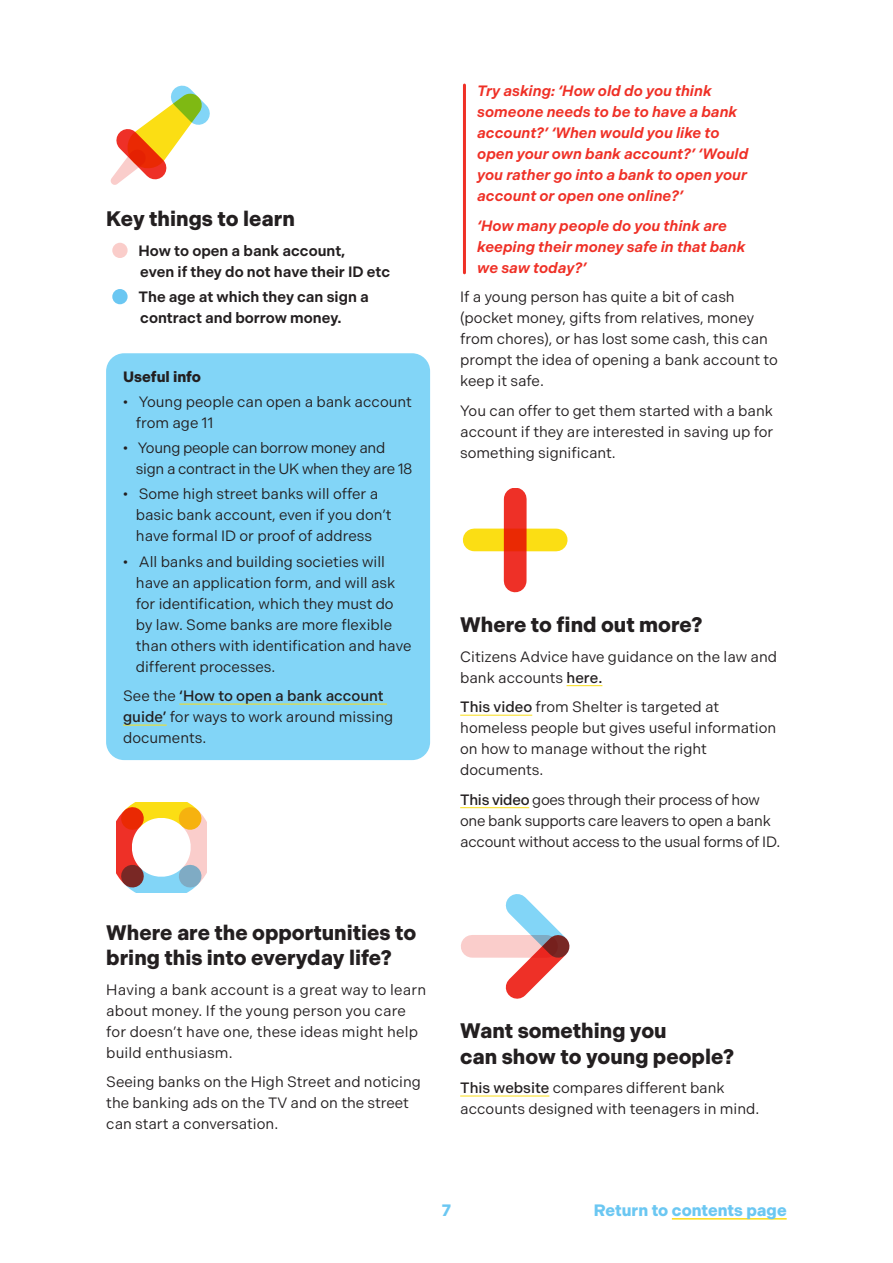
<style>
.page{position:relative;width:893px;height:1263px;background:#fff}
.page>*{position:absolute;margin:0;border:0;box-sizing:border-box;transform-origin:0 0}
.Subtitle_new{font:700 21px/25.5px "Indivisible";color:#231f20}
.t1{font:700 16.5px "Indivisible";color:#6bc7f2}
.body_text{font:15px/21px "Indivisible";color:#231f20}
.quote{font:italic 600 15px/21px "Indivisible";color:#ef3026}
.body_text-2{font:15px/21px "Indivisible";letter-spacing:-.02em;color:#231f20}
.t2{font:600 15px/21px "Indivisible";color:#231f20}
.body_text-3{font:700 15px "Indivisible";color:#231f20}
.s1{font-family:"Quicksand";font-weight:700;font-size:54px;color:#facdca}
.s2{font-family:"Quicksand";font-weight:700;font-size:54px;color:#6bc7f2}
.s3{font-weight:500}
</style>
<div class="page">
<svg style="left:111px;top:86px;width:99px;height:99px"></svg>
<svg style="left:117px;top:802px;width:89px;height:90px"></svg>
<hr style="left:463px;top:85px;width:3px;height:188px;background:#ef3026">
<hr style="left:567px;top:685px;width:35px;height:1px;background:#fadd17">
<hr style="left:460px;top:715px;width:72px;height:1px;background:#fadd17">
<hr style="left:460px;top:807px;width:69px;height:1px;background:#fadd17">
<hr style="left:460px;top:1096px;width:89px;height:1px;background:#fadd17">
<div style="left:474px;top:528px;width:82px;height:23px;background:#fbde14"></div>
<svg style="left:504px;top:499px;width:23px;height:82px;background:#ed3120"></svg>
<div style="left:472px;top:935px;width:74px;height:23px;background:#facdcb"></div>
<svg style="left:506px;top:894px;width:63px;height:105px"></svg>
<div style="left:106px;top:353px;width:324px;height:407px;background:#82d5f7;border-radius:18px"></div>
<hr style="left:179px;top:704px;width:208px;height:1px;background:#fadd17">
<hr style="left:123px;top:725px;width:44px;height:1px;background:#fadd17">
<hr style="left:672px;top:1218px;width:115px;height:1px;background:#fadd17">
<p class="Subtitle_new" style="left:106px;top:206px;width:190px">Key things to learn</p>
<p class="t2" style="left:140px;top:240px;width:251px;text-indent:-34px"><span class="s1">•</span> How to open a bank account,<br>even if they do not have their ID etc</p>
<p class="t2" style="left:106px;top:287px;width:264px;text-align:center"><span class="s2">•</span> The age at which they can sign a contract and borrow money.</p>
<p class="body_text-3" style="left:123px;top:367px;width:79px">Useful info</p>
<p class="body_text" style="left:136px;top:391px;width:278px;text-indent:-13px">• Young people can open a bank account from age 11</p>
<p class="body_text-2" style="left:136px;top:437px;width:278px;text-indent:-13px">• Young people can borrow money and sign a contract in the UK when they are 18</p>
<p class="body_text" style="left:136px;top:484px;width:257px;text-indent:-13px">• Some high street banks will offer a basic bank account, even if you don’t have formal ID or proof of address</p>
<p class="body_text" style="left:136px;top:551px;width:277px;text-indent:-13px">• All banks and building societies will have an application form, and will ask for identification, which they must do by law. Some banks are more flexible than others with identification and have different processes.</p>
<p class="body_text" style="left:123px;top:685px;width:272px">See the <span class="s3">‘How to open a bank account guide’</span> for ways to work around missing documents.</p>
<p class="quote" style="left:477px;top:81px;width:273px">Try asking: ‘How old do you think someone needs to be to have a bank account?’ ‘When would you like to open your own bank account?’ ‘Would you rather go into a bank to open your account or open one online?’</p>
<p class="quote" style="left:477px;top:215px;width:270px">‘How many people do you think are keeping their money safe in that bank we saw today?’</p>
<p class="body_text" style="left:460px;top:287px;width:319px">If a young person has quite a bit of cash (pocket money, gifts from relatives, money from chores), or has lost some cash, this can prompt the idea of opening a bank account to keep it safe.</p>
<p class="body_text" style="left:460px;top:400px;width:315px;text-align:justify">You can offer to get them started with a bank account if they are interested in saving up for something significant.</p>
<p class="Subtitle_new" style="left:460px;top:612px;width:244px">Where to find out more?</p>
<p class="body_text" style="left:460px;top:646px;width:318px">Citizens Advice have guidance on the law and bank accounts <span class="s3">here.</span></p>
<p class="body_text" style="left:460px;top:697px;width:318px"><span class="s3">This video</span> from Shelter is targeted at homeless people but gives useful information on how to manage without the right documents.</p>
<p class="body_text-2" style="left:460px;top:789px;width:322px"><span class="s3">This video</span> goes through their process of how one bank supports care leavers to open a bank account without access to the usual forms of ID.</p>
<p class="Subtitle_new" style="left:106px;top:919px;width:312px">Where are the opportunities to bring this into everyday life?</p>
<p class="body_text" style="left:106px;top:979px;width:321px">Having a bank account is a great way to learn about money. If the young person you care for doesn’t have one, these ideas might help build enthusiasm.</p>
<p class="body_text" style="left:106px;top:1071px;width:316px">Seeing banks on the High Street and noticing the banking ads on the TV and on the street can start a conversation.</p>
<p class="Subtitle_new" style="left:460px;top:1018px;width:275px">Want something you<br>can show to young people?</p>
<p class="body_text" style="left:460px;top:1077px;width:301px"><span class="s3">This website</span> compares different bank accounts designed with teenagers in mind.</p>
<p class="t1" style="left:442px;top:1200px;width:11px">7</p>
<p class="t1" style="left:594px;top:1200px;width:194px">Return to contents page</p>
</div>
